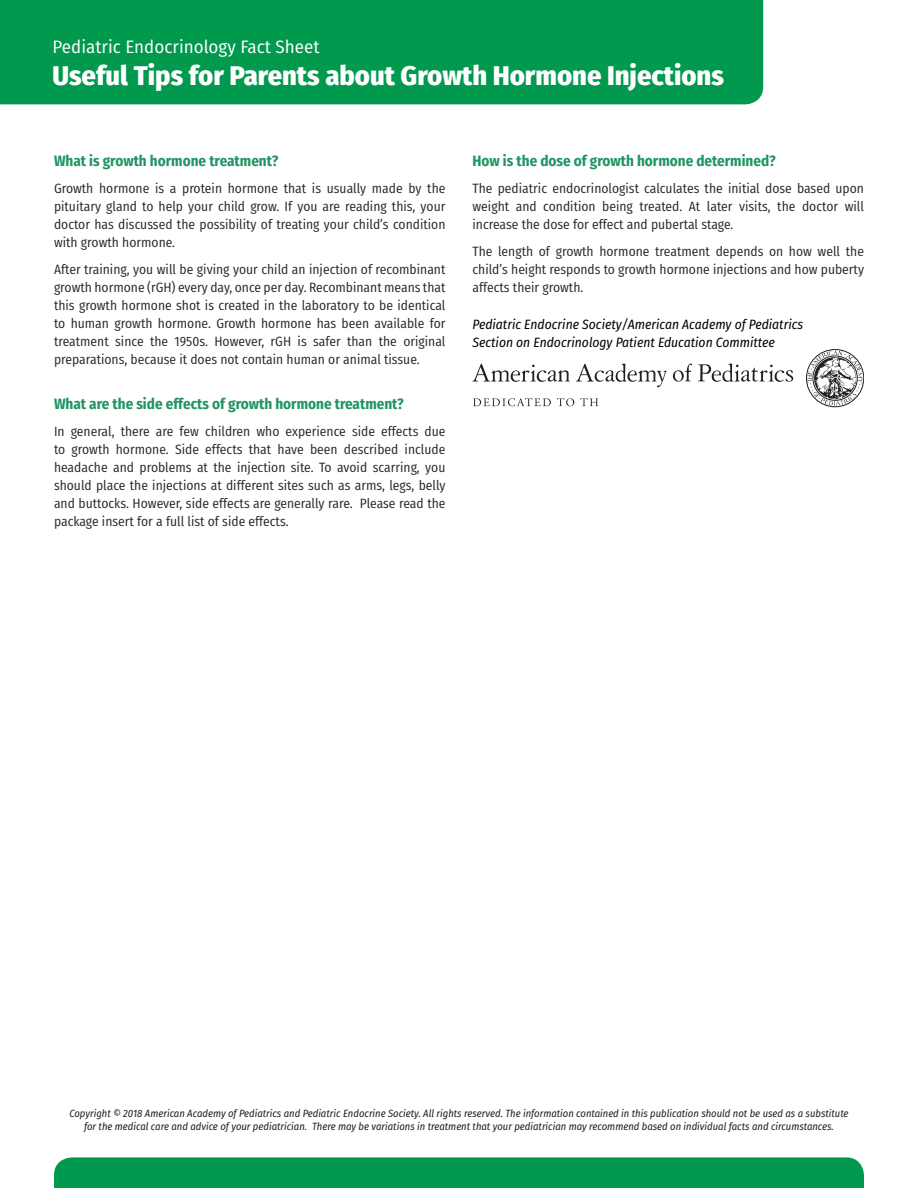
<style>
.page{position:relative;width:918px;height:1188px;background:#fff}
.page>*{position:absolute;margin:0;border:0;box-sizing:border-box;transform-origin:0 0}
.Heading_1{font:800 27px "Fira Sans Condensed";color:#fff;scale:1.05 1}
.Heading_1-2{font:18px "Fira Sans Condensed";color:#fff;scale:1.05 1}
.Fact_Head{font:700 15px "Fira Sans Condensed";color:#219564}
.Fact_Body{font:13.5px/18px "Fira Sans Condensed";color:#272627;text-align:justify}
.t1{font:italic 13.5px/18px "Fira Sans Condensed";color:#000}
.t2{font:italic 10.5px/13.5px "Fira Sans Condensed";color:#231f20;text-align:center}
</style>
<div class="page">
<div style="left:0;top:0;width:763px;height:104px;background:#00994e"></div>
<div style="left:54px;top:1157px;width:810px;height:31px;background:#00994e"></div>
<svg style="left:806px;top:349px;width:58px;height:58px"></svg>
<svg style="left:673px;top:363px;width:19px;height:19px"></svg>
<svg style="left:698px;top:364px;width:95px;height:18px"></svg>
<svg style="left:472px;top:363px;width:98px;height:19px"></svg>
<svg style="left:576px;top:363px;width:91px;height:24px"></svg>
<svg style="left:473px;top:398px;width:78px;height:8px"></svg>
<svg style="left:557px;top:398px;width:17px;height:8px"></svg>
<svg style="left:580px;top:398px;width:18px;height:8px"></svg>
<p class="Heading_1-2" style="left:53px;top:34px;width:256px">Pediatric Endocrinology Fact Sheet</p>
<p class="Heading_1" style="left:53px;top:52px;width:641px">Useful Tips for Parents about Growth Hormone Injections</p>
<p class="Fact_Head" style="left:54px;top:148px;width:226px">What is growth hormone treatment?</p>
<p class="Fact_Body" style="left:54px;top:179px;width:393px">Growth hormone is a protein hormone that is usually made by the pituitary gland to help your child grow. If you are reading this, your doctor has discussed the possibility of treating your child’s condition with growth hormone.</p>
<p class="Fact_Body" style="left:54px;top:260px;width:393px">After training, you will be giving your child an injection of recombinant growth hormone (rGH) every day, once per day. Recombinant means that this growth hormone shot is created in the laboratory to be identical to human growth hormone. Growth hormone has been available for treatment since the 1950s. However, rGH is safer than the original preparations, because it does not contain human or animal tissue.</p>
<p class="Fact_Head" style="left:54px;top:391px;width:351px">What are the side effects of growth hormone treatment?</p>
<p class="Fact_Body" style="left:54px;top:422px;width:393px">In general, there are few children who experience side effects due to growth hormone. Side effects that have been described include headache and problems at the injection site. To avoid scarring, you should place the injections at different sites such as arms, legs, belly and buttocks. However, side effects are generally rare. Please read the package insert for a full list of side effects.</p>
<p class="Fact_Head" style="left:472px;top:148px;width:305px">How is the dose of growth hormone determined?</p>
<p class="Fact_Body" style="left:472px;top:179px;width:393px">The pediatric endocrinologist calculates the initial dose based upon weight and condition being treated. At later visits, the doctor will increase the dose for effect and pubertal stage.</p>
<p class="Fact_Body" style="left:472px;top:242px;width:393px">The length of growth hormone treatment depends on how well the child’s height responds to growth hormone injections and how puberty affects their growth.</p>
<p class="t1" style="left:472px;top:315px;width:332px">Pediatric Endocrine Society/American Academy of Pediatrics<br>Section on Endocrinology Patient Education Committee</p>
<p class="t2" style="left:69px;top:1106px;width:781px">Copyright © 2018 American Academy of Pediatrics and Pediatric Endocrine Society. All rights reserved. The information contained in this publication should not be used as a substitute for the medical care and advice of your pediatrician. There may be variations in treatment that your pediatrician may recommend based on individual facts and circumstances.</p>
</div>
